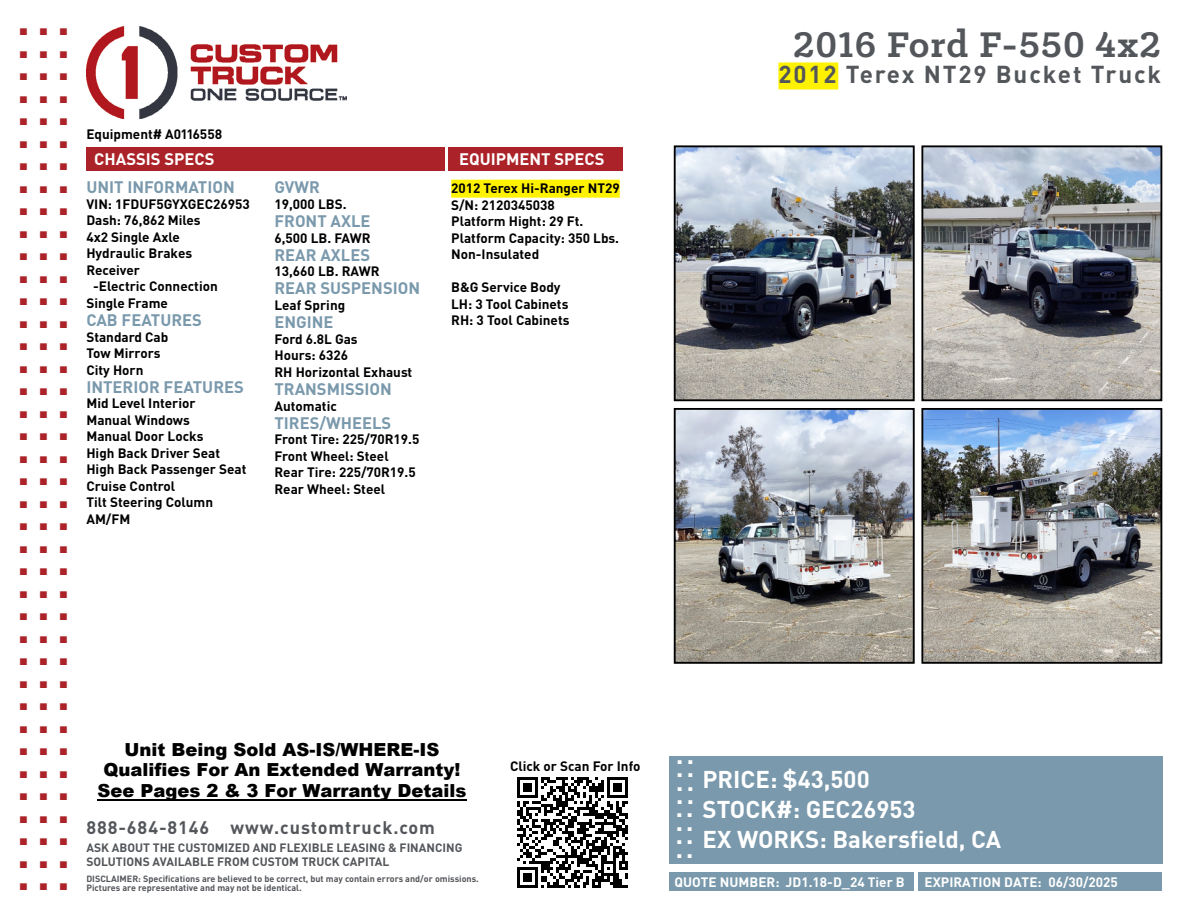
<style>
.page{position:relative;width:1188px;height:918px;background:#fff}
.page>*{position:absolute;margin:0;border:0;box-sizing:border-box;transform-origin:0 0}
.t1{font:700 45px "DIN Pro";color:#ab2328}
.t2{font:700 40.35px "Klinic Slab";letter-spacing:.025em;color:#53565a}
.t3{font:700 25.5px "DIN Pro";color:#fff}
.t4{font:700 24.15px "DIN Pro";letter-spacing:.075em;color:#53565a}
.t5{font:700 24px "DIN Pro";color:#fff}
.t6{font:900 18px/20.7px "Arial";color:#000;text-align:center}
.t7{font:700 18px "DIN Pro";letter-spacing:.05em;color:#53565a}
.t8{font:700 16.5px/33.8px "DIN Pro";color:#7a99ac}
.t9{font:700 16.5px "DIN Pro";color:#fff}
.t10{font:700 13.5px/16.5px "DIN Pro";color:#000}
.t11{font:700 13.5px "DIN Pro";color:#fff}
.t12{font:700 12px "DIN Pro";color:#53565a}
.t13{font:700 9px/9px "DIN Pro";color:#53565a}
.s1{font-size:25.5px}
</style>
<div class="page">
<div style="left:669px;top:756px;width:493px;height:107px;background:#7a99ac"></div>
<div style="left:919px;top:872px;width:243px;height:19px;background:#7a99ac"></div>
<div style="left:669px;top:872px;width:244px;height:19px;background:#7a99ac"></div>
<div style="left:86px;top:147px;width:359px;height:24px;background:#ab2328"></div>
<div style="left:448px;top:147px;width:174px;height:24px;background:#ab2328"></div>
<div style="left:778px;top:62px;width:60px;height:27px;background:#fff200"></div>
<div style="left:451px;top:180px;width:169px;height:18px;background:#fff200"></div>
<img style="left:86px;top:27px;width:260px;height:91px">
<hr style="left:98px;top:800px;width:369px;height:1px;background:#000">
<img style="left:677px;top:148px;width:235px;height:250px">
<div style="left:674px;top:145px;width:241px;height:256px;border:2px solid #000"></div>
<img style="left:924px;top:148px;width:235px;height:250px">
<div style="left:921px;top:145px;width:241px;height:256px;border:2px solid #000"></div>
<img style="left:677px;top:411px;width:235px;height:250px">
<div style="left:674px;top:408px;width:241px;height:256px;border:2px solid #000"></div>
<img style="left:924px;top:411px;width:235px;height:250px">
<div style="left:921px;top:408px;width:241px;height:256px;border:2px solid #000"></div>
<svg style="left:517px;top:777px;width:111px;height:111px"></svg>
<h1 class="t1" style="left:17px;top:-12px;width:54px">...</h1>
<h1 class="t1" style="left:17px;top:11px;width:54px">...</h1>
<h1 class="t1" style="left:17px;top:33px;width:54px">...</h1>
<h1 class="t1" style="left:17px;top:56px;width:54px">...</h1>
<h1 class="t1" style="left:17px;top:78px;width:54px">...</h1>
<h1 class="t1" style="left:17px;top:101px;width:54px">...</h1>
<h1 class="t1" style="left:17px;top:123px;width:54px">...</h1>
<h1 class="t1" style="left:17px;top:146px;width:54px">...</h1>
<h1 class="t1" style="left:17px;top:168px;width:54px">...</h1>
<h1 class="t1" style="left:17px;top:191px;width:54px">...</h1>
<h1 class="t1" style="left:17px;top:213px;width:54px">...</h1>
<h1 class="t1" style="left:17px;top:236px;width:54px">...</h1>
<h1 class="t1" style="left:17px;top:258px;width:54px">...</h1>
<h1 class="t1" style="left:17px;top:281px;width:54px">...</h1>
<h1 class="t1" style="left:17px;top:303px;width:54px">...</h1>
<h1 class="t1" style="left:17px;top:326px;width:54px">...</h1>
<h1 class="t1" style="left:17px;top:348px;width:54px">...</h1>
<h1 class="t1" style="left:17px;top:371px;width:54px">...</h1>
<h1 class="t1" style="left:17px;top:393px;width:54px">...</h1>
<h1 class="t1" style="left:17px;top:416px;width:54px">...</h1>
<h1 class="t1" style="left:17px;top:438px;width:54px">...</h1>
<h1 class="t1" style="left:17px;top:461px;width:54px">...</h1>
<h1 class="t1" style="left:17px;top:483px;width:54px">...</h1>
<h1 class="t1" style="left:17px;top:506px;width:54px">...</h1>
<h1 class="t1" style="left:17px;top:528px;width:54px">...</h1>
<h1 class="t1" style="left:17px;top:551px;width:54px">...</h1>
<h1 class="t1" style="left:17px;top:573px;width:54px">...</h1>
<h1 class="t1" style="left:17px;top:596px;width:54px">...</h1>
<h1 class="t1" style="left:17px;top:618px;width:54px">...</h1>
<h1 class="t1" style="left:17px;top:641px;width:54px">...</h1>
<h1 class="t1" style="left:17px;top:663px;width:54px">...</h1>
<h1 class="t1" style="left:17px;top:686px;width:54px">...</h1>
<h1 class="t1" style="left:17px;top:708px;width:54px">...</h1>
<h1 class="t1" style="left:17px;top:731px;width:54px">...</h1>
<h1 class="t1" style="left:17px;top:753px;width:54px">...</h1>
<h1 class="t1" style="left:17px;top:776px;width:54px">...</h1>
<h1 class="t1" style="left:17px;top:798px;width:54px">...</h1>
<h1 class="t1" style="left:17px;top:821px;width:54px">...</h1>
<h1 class="t1" style="left:17px;top:843px;width:54px">...</h1>
<h2 class="t2" style="left:793px;top:18px;width:369px">2016 Ford F-550 4x2</h2>
<h3 class="t4" style="left:778px;top:58px;width:384px">2012 Terex NT29 Bucket Truck</h3>
<p class="t10" style="left:86px;top:125px;width:137px">Equipment# A0116558</p>
<p class="t9" style="left:94px;top:147px;width:122px">CHASSIS SPECS</p>
<p class="t9" style="left:459px;top:148px;width:147px">EQUIPMENT SPECS</p>
<p class="t8" style="left:86px;top:170px;width:150px">UNIT INFORMATION</p>
<p class="t8" style="left:275px;top:170px;width:47px">GVWR</p>
<p class="t10" style="left:86px;top:195px;width:165px">VIN: 1FDUF5GYXGEC26953</p>
<p class="t10" style="left:86px;top:212px;width:116px">Dash: 76,862 Miles</p>
<p class="t10" style="left:86px;top:228px;width:95px">4x2 Single Axle</p>
<p class="t10" style="left:86px;top:245px;width:107px">Hydraulic Brakes</p>
<p class="t10" style="left:86px;top:261px;width:55px">Receiver</p>
<p class="t10" style="left:93px;top:278px;width:126px">-Electric Connection</p>
<p class="t10" style="left:86px;top:294px;width:83px">Single Frame</p>
<p class="t8" style="left:86px;top:303px;width:117px">CAB FEATURES</p>
<p class="t10" style="left:86px;top:328px;width:83px">Standard Cab<br>Tow Mirrors<br>City Horn</p>
<p class="t10" style="left:86px;top:395px;width:162px">Mid Level Interior<br>Manual Windows<br>Manual Door Locks<br>High Back Driver Seat<br>High Back Passenger Seat<br>Cruise Control<br>Tilt Steering Column<br>AM/FM</p>
<p class="t8" style="left:86px;top:369px;width:159px">INTERIOR FEATURES</p>
<p class="t10" style="left:274px;top:195px;width:74px">19,000 LBS.</p>
<p class="t8" style="left:275px;top:204px;width:147px">FRONT AXLE<br>REAR AXLES<br>REAR SUSPENSION</p>
<p class="t10" style="left:274px;top:229px;width:98px">6,500 LB. FAWR</p>
<p class="t10" style="left:274px;top:263px;width:107px">13,660 LB. RAWR</p>
<p class="t10" style="left:274px;top:296px;width:72px">Leaf Spring</p>
<p class="t8" style="left:275px;top:305px;width:60px">ENGINE</p>
<p class="t10" style="left:274px;top:330px;width:139px">Ford 6.8L Gas<br>Hours: 6326<br>RH Horizontal Exhaust</p>
<p class="t10" style="left:274px;top:397px;width:64px">Automatic</p>
<p class="t8" style="left:275px;top:371px;width:119px">TRANSMISSION</p>
<p class="t8" style="left:274px;top:405px;width:118px">TIRES/WHEELS</p>
<p class="t10" style="left:274px;top:431px;width:146px">Front Tire: 225/70R19.5<br>Front Wheel: Steel<br>Rear Tire: 225/70R19.5<br>Rear Wheel: Steel</p>
<p class="t10" style="left:451px;top:179px;width:170px">2012 Terex Hi-Ranger NT29<br>S/N: 2120345038<br>Platform Hight: 29 Ft.<br>Platform Capacity: 350 Lbs.<br>Non-Insulated</p>
<p class="t10" style="left:451px;top:278px;width:120px">B&amp;G Service Body<br>LH: 3 Tool Cabinets<br>RH: 3 Tool Cabinets</p>
<h3 class="t6" style="left:98px;top:738px;width:370px">Unit Being Sold AS-IS/WHERE-IS<br>Qualifies For An Extended Warranty!<br>See Pages 2 &amp; 3 For Warranty Details</h3>
<h3 class="t3" style="left:676px;top:737px;width:20px">..</h3>
<h3 class="t3" style="left:676px;top:751px;width:20px">..</h3>
<p class="t10" style="left:510px;top:757px;width:132px">Click or Scan For Info</p>
<h3 class="t5" style="left:676px;top:763px;width:195px"><span class="s1">..</span> PRICE: $43,500</h3>
<h3 class="t3" style="left:676px;top:778px;width:20px">..</h3>
<h3 class="t5" style="left:676px;top:793px;width:241px"><span class="s1">..</span> STOCK#: GEC26953</h3>
<h3 class="t3" style="left:676px;top:804px;width:19px">..</h3>
<h3 class="t3" style="left:676px;top:817px;width:19px">..</h3>
<h3 class="t3" style="left:676px;top:831px;width:19px">..</h3>
<h3 class="t7" style="left:86px;top:816px;width:350px">888-684-8146 www.customtruck.com</h3>
<h3 class="t5" style="left:703px;top:823px;width:300px">EX WORKS: Bakersfield, CA</h3>
<p class="t12" style="left:86px;top:839px;width:377px">ASK ABOUT THE CUSTOMIZED AND FLEXIBLE LEASING &amp; FINANCING</p>
<p class="t12" style="left:86px;top:854px;width:305px">SOLUTIONS AVAILABLE FROM CUSTOM TRUCK CAPITAL</p>
<p class="t13" style="left:86px;top:874px;width:394px">DISCLAIMER: Specifications are believed to be correct, but may contain errors and/or omissions.<br>Pictures are representative and may not be identical.</p>
<p class="t11" style="left:675px;top:873px;width:232px">QUOTE NUMBER: JD1.18-D_24 Tier B</p>
<p class="t11" style="left:925px;top:873px;width:195px">EXPIRATION DATE: 06/30/2025</p>
</div>
